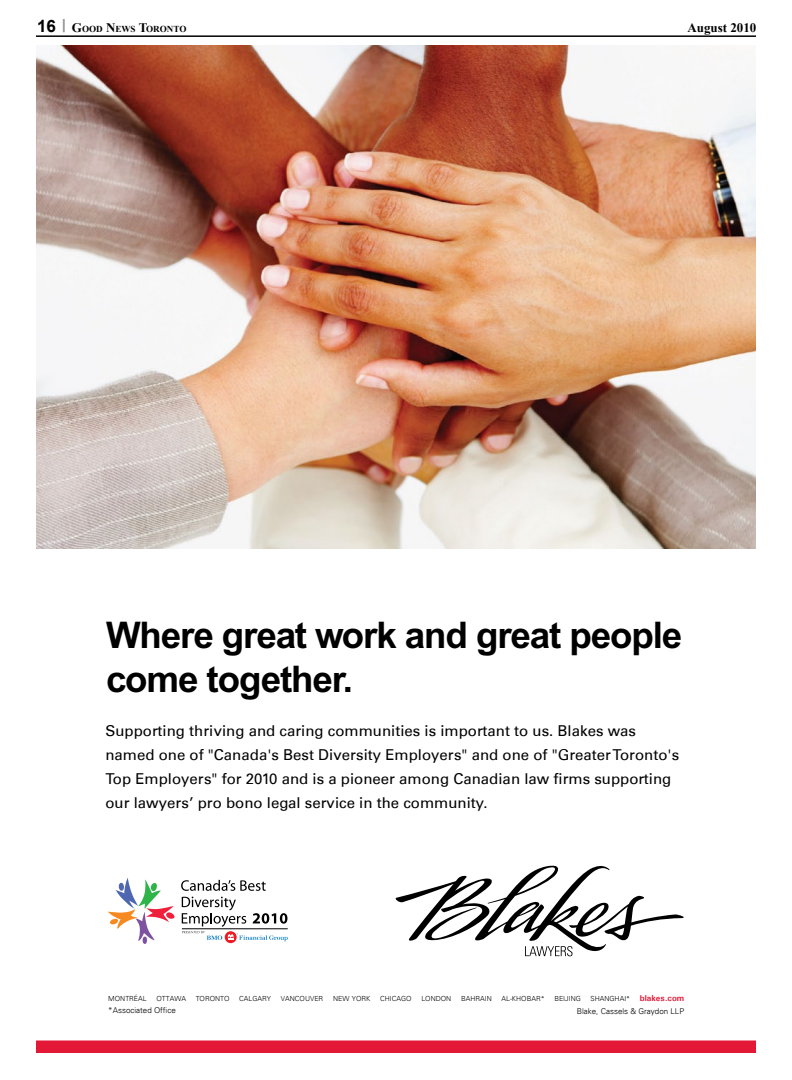
<style>
.page{position:relative;width:792px;height:1080px;background:#fff}
.page>*{position:absolute;margin:0;border:0;box-sizing:border-box;transform-origin:0 0}
.t1{font:700 36.7px/44.1px "Arial";letter-spacing:-.03em;color:#000}
.t2{font:15px/24px "Univers 55 Roman";color:#000}
.t3{font:700 13px "Times New Roman";color:#000}
.t4{font:700 9.1px "Times New Roman";color:#000}
.t5{font:700 8.5px "Univers";color:#e31837}
.t6{font:300 8px "Univers 45";color:#000}
.t7{font:300 7px "Univers 45";color:#000}
.s1{font-family:"Arial";font-size:17px}
.s2{font-family:"VNI Helve Condense";font-size:17px;color:#939598}
.s3{font-size:13px}
.s4{font-family:"Univers 45";font-weight:300;font-size:7px;color:#000}
</style>
<div class="page">
<hr style="left:36px;top:36px;width:720px;height:1px;background:#000">
<img style="left:36px;top:45px;width:720px;height:504px">
<svg style="left:36px;top:1040px;width:720px;height:13px"></svg>
<svg style="left:396px;top:866px;width:288px;height:90px"></svg>
<svg style="left:108px;top:878px;width:67px;height:66px"></svg>
<svg style="left:181px;top:880px;width:85px;height:11px"></svg>
<div style="left:225px;top:931px;width:12px;height:12px;background:#ed1c24;border-radius:50%"></div>
<svg style="left:182px;top:897px;width:106px;height:44px"></svg>
<p class="t4" style="left:37px;top:22px;width:151px"><span class="s1">16</span> <span class="s2">|</span> <span class="s3">G</span>OOD <span class="s3">N</span>EWS <span class="s3">T</span>ORONTO</p>
<p class="t3" style="left:688px;top:19px;width:70px">August 2010</p>
<h1 class="t1" style="left:106px;top:613px;width:578px">Where great work and great people come together.</h1>
<p class="t2" style="left:105px;top:719px;width:575px">Supporting thriving and caring communities is important to us. Blakes was named one of "Canada's Best Diversity Employers" and one of "Greater Toronto's Top Employers" for 2010 and is a pioneer among Canadian law firms supporting our lawyers’ pro bono legal service in the community.</p>
<p class="t7" style="left:108px;top:994px;width:40px">MONTRÉAL</p>
<p class="t7" style="left:156px;top:994px;width:31px">OTTAWA</p>
<p class="t7" style="left:196px;top:994px;width:35px">TORONTO</p>
<p class="t7" style="left:239px;top:994px;width:33px">CALGARY</p>
<p class="t7" style="left:281px;top:994px;width:44px">VANCOUVER</p>
<p class="t7" style="left:333px;top:994px;width:39px">NEW YORK</p>
<p class="t7" style="left:380px;top:994px;width:33px">CHICAGO</p>
<p class="t7" style="left:421px;top:994px;width:31px">LONDON</p>
<p class="t7" style="left:461px;top:994px;width:32px">BAHRAIN</p>
<p class="t7" style="left:501px;top:994px;width:45px">AL-KHOBAR*</p>
<p class="t7" style="left:554px;top:994px;width:28px">BEIJING</p>
<p class="t5" style="left:591px;top:992px;width:95px"><span class="s4">SHANGHAI*</span> blakes.com</p>
<p class="t6" style="left:108px;top:1006px;width:69px">*Associated Office</p>
<p class="t6" style="left:577px;top:1006px;width:109px">Blake, Cassels &amp; Graydon LLP</p>
</div>
